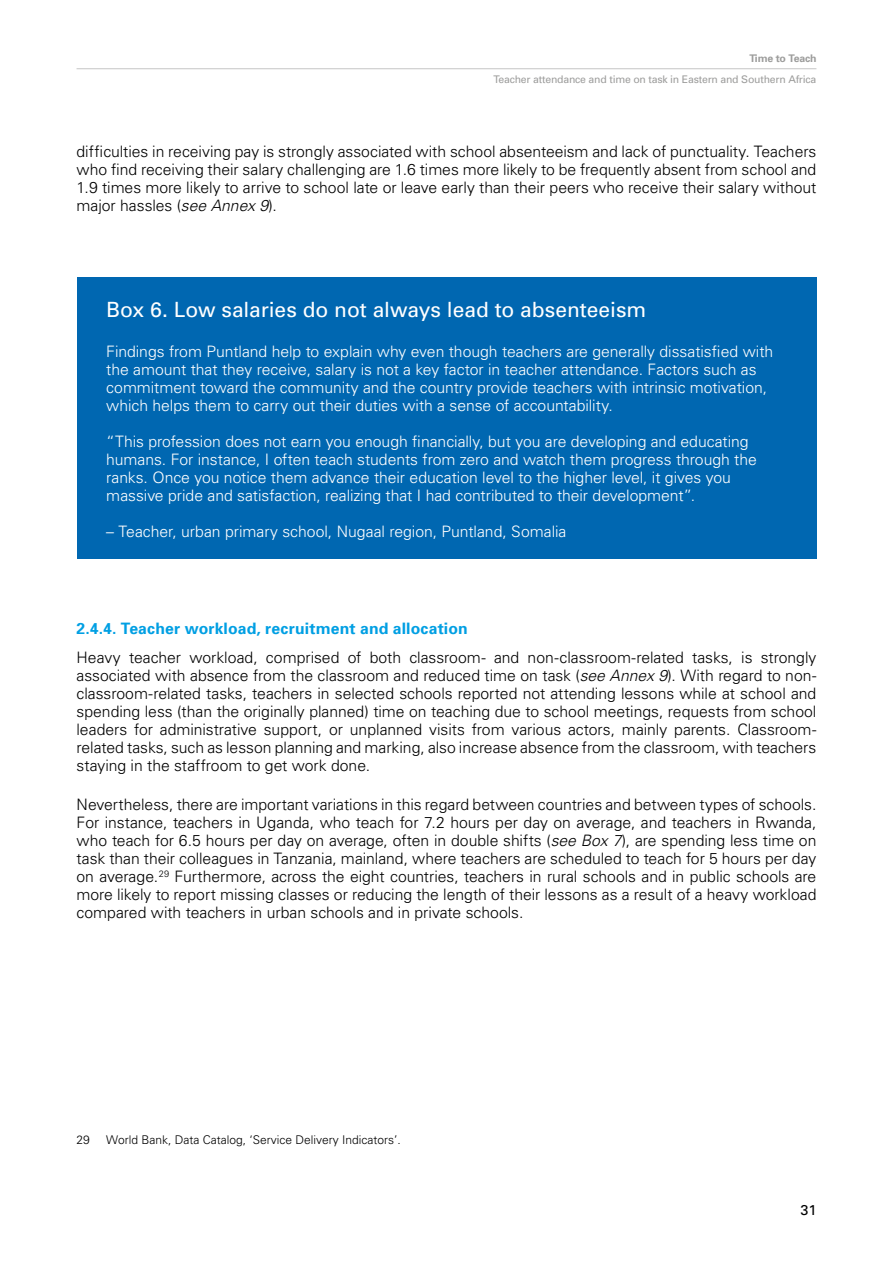
<style>
.page{position:relative;width:893px;height:1263px;background:#fff}
.page>*{position:absolute;margin:0;border:0;box-sizing:border-box;transform-origin:0 0}
.t1{font:21px "Univers";color:#fff}
.t2{font:300 15.75px/18px "Univers";letter-spacing:-.005em;color:#000;text-align:justify}
.t3{font:300 15.75px/18px "Univers";letter-spacing:-.005em;color:#fff}
.t4{font:700 15.75px "Univers";letter-spacing:.01em;color:#009fe3}
.t5{font:14.25px "Univers";color:#000}
.t6{font:300 12px "Univers";color:#000}
.t7{font:10.5px "Univers";letter-spacing:-.02em;color:#9d9d9c}
.t8{font:700 10.5px "Univers";letter-spacing:-.02em;color:#9d9d9c}
.s1{font-style:italic}
</style>
<div class="page">
<hr style="left:77px;top:68px;width:739px;height:1px;background:#c6c6c6">
<div style="left:77px;top:277px;width:739px;height:281px;background:#0067b1"></div>
<p class="t8" style="left:749px;top:51px;width:68px">Time to Teach</p>
<p class="t7" style="left:493px;top:73px;width:325px">Teacher attendance and time on task in Eastern and Southern Africa</p>
<p class="t2" style="left:77px;top:142px;width:741px">difficulties in receiving pay is strongly associated with school absenteeism and lack of punctuality. Teachers who find receiving their salary challenging are 1.6 times more likely to be frequently absent from school and 1.9 times more likely to arrive to school late or leave early than their peers who receive their salary without major hassles (<span class="s1">see Annex 9</span>).</p>
<h1 class="t1" style="left:106px;top:296px;width:542px">Box 6. Low salaries do not always lead to absenteeism</h1>
<p class="t3" style="left:106px;top:342px;width:668px">Findings from Puntland help to explain why even though teachers are generally dissatisfied with the amount that they receive, salary is not a key factor in teacher attendance. Factors such as commitment toward the community and the country provide teachers with intrinsic motivation, which helps them to carry out their duties with a sense of accountability.</p>
<p class="t3" style="left:106px;top:432px;width:652px">“This profession does not earn you enough financially, but you are developing and educating humans. For instance, I often teach students from zero and watch them progress through the ranks. Once you notice them advance their education level to the higher level, it gives you massive pride and satisfaction, realizing that I had contributed to their development”.</p>
<p class="t3" style="left:106px;top:522px;width:462px">– Teacher, urban primary school, Nugaal region, Puntland, Somalia</p>
<p class="t4" style="left:77px;top:618px;width:393px">2.4.4. Teacher workload, recruitment and allocation</p>
<p class="t2" style="left:77px;top:647px;width:741px">Heavy teacher workload, comprised of both classroom- and non-classroom-related tasks, is strongly associated with absence from the classroom and reduced time on task (<span class="s1">see Annex 9</span>). With regard to non&shy;classroom-related tasks, teachers in selected schools reported not attending lessons while at school and spending less (than the originally planned) time on teaching due to school meetings, requests from school leaders for administrative support, or unplanned visits from various actors, mainly parents. Classroom&shy;related tasks, such as lesson planning and marking, also increase absence from the classroom, with teachers staying in the staffroom to get work done.</p>
<p class="t2" style="left:77px;top:795px;width:741px">Nevertheless, there are important variations in this regard between countries and between types of schools.<br>For instance, teachers in Uganda, who teach for 7.2 hours per day on average, and teachers in Rwanda, who teach for 6.5 hours per day on average, often in double shifts (<span class="s1">see Box 7</span>), are spending less time on task than their colleagues in Tanzania, mainland, where teachers are scheduled to teach for 5 hours per day on average.<sup>29</sup> Furthermore, across the eight countries, teachers in rural schools and in public schools are more likely to report missing classes or reducing the length of their lessons as a result of a heavy workload compared with teachers in urban schools and in private schools.</p>
<p class="t6" style="left:77px;top:1132px;width:15px">29</p>
<p class="t6" style="left:106px;top:1132px;width:296px">World Bank, Data Catalog, ‘Service Delivery Indicators’.</p>
<p class="t5" style="left:801px;top:1201px;width:17px">31</p>
</div>
